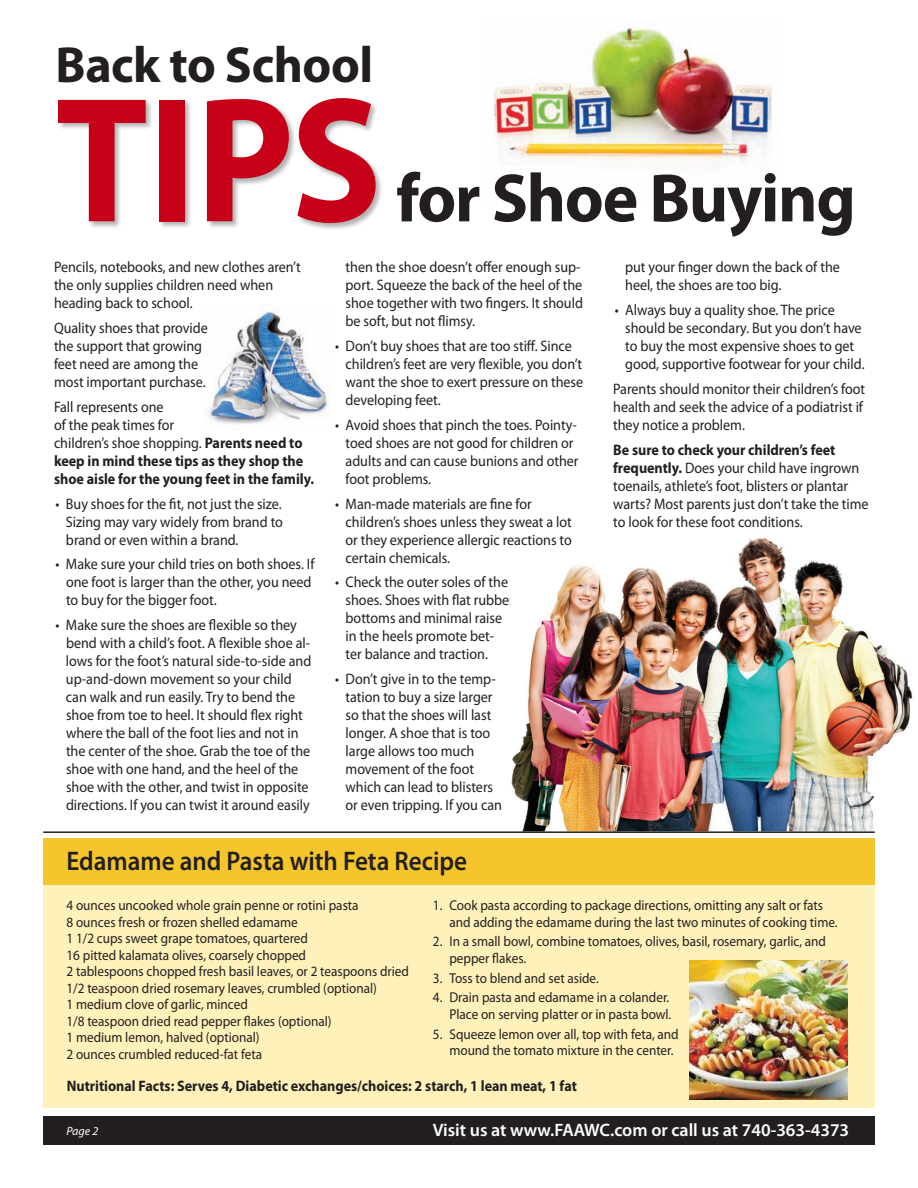
<style>
.page{position:relative;width:918px;height:1188px;background:#fff}
.page>*{position:absolute;margin:0;border:0;box-sizing:border-box;transform-origin:0 0}
.headline{font:700 180px "Myriad Pro";color:#c70017;scale:.94 1}
.headline-2{font:700 69px "Myriad Pro";letter-spacing:-.02em;color:#231f20}
.headline-3{font:700 51px "Myriad Pro";letter-spacing:-.01em;color:#231f20}
.body_copy{font:600 27px "Myriad Pro";color:#231f20;scale:.93 1}
.body_copy-2{font:600 18px "Myriad Pro";color:#fff}
.body_copy-3{font:15.15px/18px "Myriad Pro";color:#231f20;scale:.93 1}
.body_copy-4{font:700 15.15px/18px "Myriad Pro";color:#231f20;scale:.93 1}
.body_copy-5{font:14.25px/16.5px "Myriad Pro";color:#231f20;scale:.93 1}
.body_copy-6{font:italic 12px "Myriad Pro";color:#fff}
.s1{font-weight:400}
.s2{font-weight:700}
</style>
<div class="page">
<img style="left:206px;top:309px;width:124px;height:115px">
<img style="left:493px;top:25px;width:279px;height:139px">
<div style="left:43px;top:880px;width:832px;height:228px;background:#fff1ba"></div>
<div style="left:57px;top:97px;width:326px;height:134px;background:#231f20;opacity:.35"></div>
<img style="left:511px;top:537px;width:402px;height:294px">
<hr style="left:43px;top:831px;width:832px;height:2px;background:#231f20">
<img style="left:689px;top:960px;width:159px;height:139px">
<div style="left:43px;top:838px;width:832px;height:46px;background:#f5c52c"></div>
<div style="left:43px;top:1116px;width:832px;height:29px;background:#231f20"></div>
<p class="headline-3" style="left:56px;top:31px;width:319px">Back to School</p>
<p class="headline" style="left:56px;top:43px;width:349px">TIPS</p>
<p class="headline-2" style="left:396px;top:153px;width:461px">for Shoe Buying</p>
<p class="body_copy-3" style="left:54px;top:258px;width:267px">Pencils, notebooks, and new clothes aren’t the only supplies children need when heading back to school.</p>
<p class="body_copy-3" style="left:54px;top:319px;width:167px">Quality shoes that provide the support that growing feet need are among the most important purchase.</p>
<p class="body_copy-4" style="left:54px;top:397px;width:281px"><span class="s1">Fall represents one<br>of the peak times for<br>children’s shoe shopping.</span> Parents need to keep in mind these tips as they shop the shoe aisle for the young feet in the family.</p>
<p class="body_copy-3" style="left:66px;top:494px;width:235px;text-align:justify;text-indent:-10px">• Buy shoes for the fit, not just the size.<br>Sizing may vary widely from brand to brand or even within a brand.</p>
<p class="body_copy-3" style="left:66px;top:555px;width:269px;text-indent:-10px">• Make sure your child tries on both shoes. If one foot is larger than the other, you need to buy for the bigger foot.</p>
<p class="body_copy-3" style="left:66px;top:616px;width:265px;text-indent:-10px">• Make sure the shoes are flexible so they bend with a child’s foot. A flexible shoe al&shy;lows for the foot’s natural side-to-side and up-and-down movement so your child can walk and run easily. Try to bend the shoe from toe to heel. It should flex right where the ball of the foot lies and not in the center of the shoe. Grab the toe of the shoe with one hand, and the heel of the shoe with the other, and twist in opposite directions. If you can twist it around easily</p>
<p class="body_copy-3" style="left:346px;top:258px;width:257px">then the shoe doesn’t offer enough sup&shy;port. Squeeze the back of the heel of the shoe together with two fingers. It should be soft, but not flimsy.</p>
<p class="body_copy-3" style="left:346px;top:337px;width:257px;text-indent:-10px">• Don’t buy shoes that are too stiff. Since children’s feet are very flexible, you don’t want the shoe to exert pressure on these developing feet.</p>
<p class="body_copy-3" style="left:346px;top:416px;width:252px;text-indent:-10px">• Avoid shoes that pinch the toes. Pointy&shy;toed shoes are not good for children or adults and can cause bunions and other foot problems.</p>
<p class="body_copy-3" style="left:346px;top:494px;width:245px;text-indent:-10px">• Man-made materials are fine for children’s shoes unless they sweat a lot or they experience allergic reactions to certain chemicals.</p>
<p class="body_copy-3" style="left:346px;top:573px;width:182px;text-indent:-10px">• Check the outer soles of the shoes. Shoes with flat rubber bottoms and minimal raise in the heels promote bet&shy;ter balance and traction.</p>
<p class="body_copy-3" style="left:346px;top:670px;width:170px;text-indent:-10px">• Don’t give in to the temp&shy;tation to buy a size larger so that the shoes will last longer. A shoe that is too large allows too much movement of the foot which can lead to blisters or even tripping. If you can</p>
<p class="body_copy" style="left:67px;top:844px;width:432px">Edamame and Pasta with Feta Recipe</p>
<p class="body_copy-3" style="left:625px;top:258px;width:232px">put your finger down the back of the heel, the shoes are too big.</p>
<p class="body_copy-3" style="left:625px;top:301px;width:259px;text-indent:-10px">• Always buy a quality shoe. The price should be secondary. But you don’t have to buy the most expensive shoes to get good, supportive footwear for your child.</p>
<p class="body_copy-3" style="left:613px;top:380px;width:273px">Parents should monitor their children’s foot health and seek the advice of a podiatrist if they notice a problem.</p>
<p class="body_copy-3" style="left:613px;top:440px;width:276px"><span class="s2">Be sure to check your children’s feet frequently.</span> Does your child have ingrown toenails, athlete’s foot, blisters or plantar warts? Most parents just don’t take the time to look for these foot conditions.</p>
<p class="body_copy-5" style="left:67px;top:897px;width:316px">4 ounces uncooked whole grain penne or rotini pasta</p>
<p class="body_copy-5" style="left:67px;top:913px;width:250px">8 ounces fresh or frozen shelled edamame</p>
<p class="body_copy-5" style="left:67px;top:930px;width:261px">1 1/2 cups sweet grape tomatoes, quartered</p>
<p class="body_copy-5" style="left:67px;top:946px;width:259px">16 pitted kalamata olives, coarsely chopped</p>
<p class="body_copy-5" style="left:67px;top:963px;width:370px">2 tablespoons chopped fresh basil leaves, or 2 teaspoons dried</p>
<p class="body_copy-5" style="left:67px;top:979px;width:335px">1/2 teaspoon dried rosemary leaves, crumbled (optional)</p>
<p class="body_copy-5" style="left:67px;top:996px;width:197px">1 medium clove of garlic, minced</p>
<p class="body_copy-5" style="left:67px;top:1012px;width:287px">1/8 teaspoon dried read pepper flakes (optional)</p>
<p class="body_copy-5" style="left:67px;top:1029px;width:209px">1 medium lemon, halved (optional)</p>
<p class="body_copy-5" style="left:67px;top:1045px;width:212px">2 ounces crumbled reduced-fat feta</p>
<p class="body_copy-5" style="left:449px;top:897px;width:419px;text-indent:-16px">1. Cook pasta according to package directions, omitting any salt or fats and adding the edamame during the last two minutes of cooking time.</p>
<p class="body_copy-5" style="left:449px;top:933px;width:407px;text-indent:-16px">2. In a small bowl, combine tomatoes, olives, basil, rosemary, garlic, and pepper flakes.</p>
<p class="body_copy-5" style="left:433px;top:969px;width:180px">3. Toss to blend and set aside.</p>
<p class="body_copy-5" style="left:433px;top:989px;width:258px;text-align:right">4. Drain pasta and edamame in a colander.<br>Place on serving platter or in pasta bowl.</p>
<p class="body_copy-5" style="left:449px;top:1025px;width:248px;text-indent:-16px">5. Squeeze lemon over all, top with feta, and mound the tomato mixture in the center.</p>
<p class="body_copy-4" style="left:67px;top:1077px;width:550px">Nutritional Facts: Serves 4, Diabetic exchanges/choices: 2 starch, 1 lean meat, 1 fat</p>
<p class="body_copy-6" style="left:67px;top:1123px;width:33px">Page 2</p>
<p class="body_copy-2" style="left:433px;top:1119px;width:418px">Visit us at www.FAAWC.com or call us at 740-363-4373</p>
</div>
